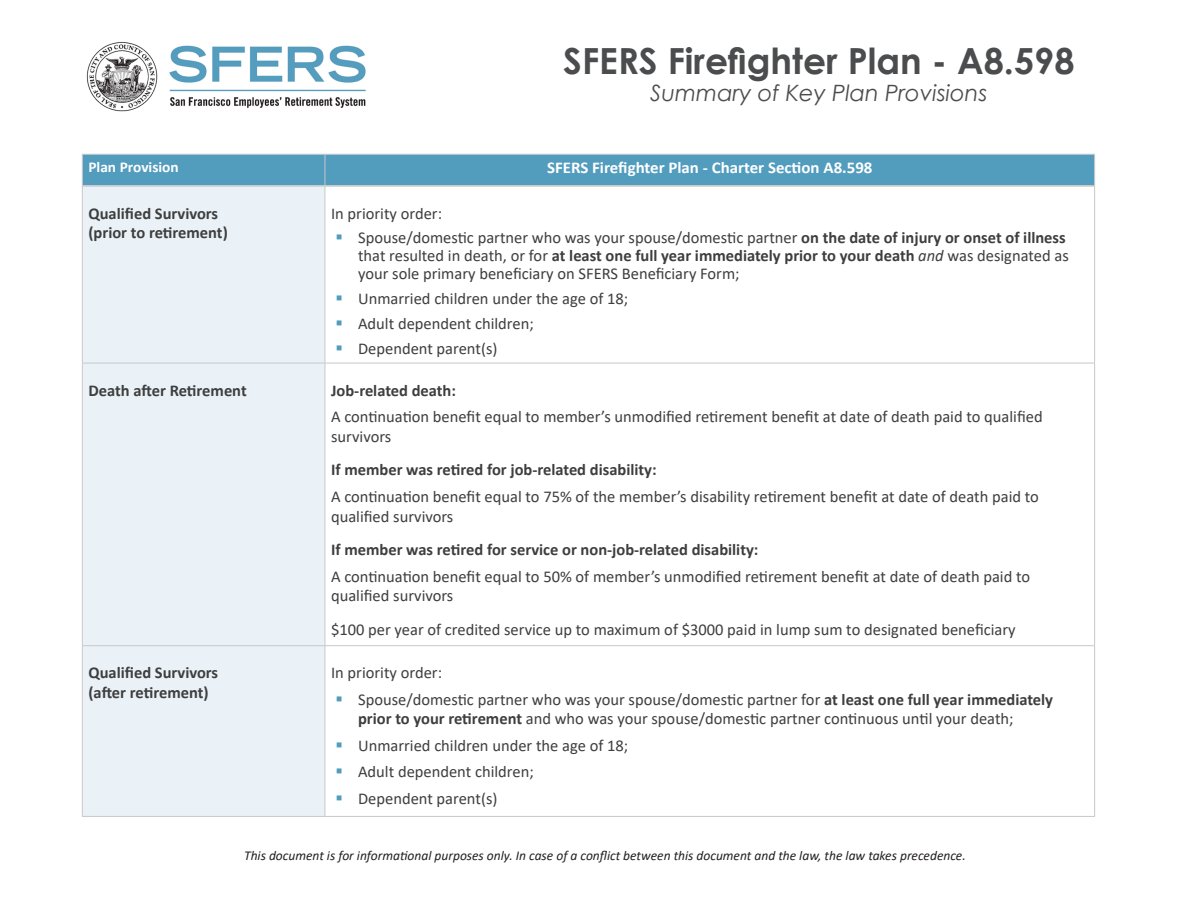
<style>
.page{position:relative;width:1188px;height:918px;background:#fff}
.page>*{position:absolute;margin:0;border:0;box-sizing:border-box;transform-origin:0 0}
.Body{font:700 36px "Century Gothic";color:#4b4c4d}
.Body-2{font:italic 22.5px "Century Gothic";color:#4b4c4d}
.t1{font:16.5px/19.8px "Calibri";color:#3e3e3f}
.t2{font:700 16.5px/19.8px "Calibri";color:#3e3e3f}
.t3{font:700 16.5px "Calibri";color:#fff}
.t4{font:700 15px "Calibri";color:#fff}
.t5{font:italic 13.5px "Calibri";color:#231f20}
.s1{font-weight:700}
.s2{font-style:italic}
</style>
<div class="page">
<div style="left:83px;top:155px;width:1011px;height:30px;background:#529cbe"></div>
<div style="left:83px;top:187px;width:242px;height:629px;background:#eaf2f7"></div>
<hr style="left:82px;top:186px;width:1px;height:177px;background:#c7c8ca">
<hr style="left:1094px;top:186px;width:1px;height:177px;background:#c7c8ca">
<hr style="left:1094px;top:363px;width:1px;height:282px;background:#c7c8ca">
<hr style="left:82px;top:646px;width:1px;height:170px;background:#c7c8ca">
<hr style="left:325px;top:646px;width:1px;height:170px;background:#c7c8ca">
<hr style="left:1094px;top:646px;width:1px;height:170px;background:#c7c8ca">
<hr style="left:82px;top:816px;width:243px;height:1px;background:#c7c8ca">
<hr style="left:82px;top:154px;width:243px;height:1px;background:#c7c8ca">
<hr style="left:82px;top:155px;width:1px;height:31px;background:#c7c8ca">
<hr style="left:325px;top:154px;width:770px;height:1px;background:#c7c8ca">
<hr style="left:325px;top:155px;width:1px;height:31px;background:#c7c8ca">
<hr style="left:1094px;top:155px;width:1px;height:31px;background:#c7c8ca">
<hr style="left:83px;top:185px;width:242px;height:1px;background:#c7c8ca">
<hr style="left:83px;top:186px;width:242px;height:1px;background:#c7c8ca">
<hr style="left:325px;top:185px;width:769px;height:1px;background:#c7c8ca">
<hr style="left:325px;top:186px;width:769px;height:1px;background:#c7c8ca">
<hr style="left:325px;top:186px;width:1px;height:177px;background:#c7c8ca">
<hr style="left:82px;top:363px;width:243px;height:1px;background:#c7c8ca">
<hr style="left:82px;top:363px;width:1px;height:282px;background:#c7c8ca">
<hr style="left:325px;top:363px;width:770px;height:1px;background:#c7c8ca">
<hr style="left:325px;top:363px;width:1px;height:282px;background:#c7c8ca">
<hr style="left:82px;top:645px;width:243px;height:1px;background:#c7c8ca">
<hr style="left:325px;top:645px;width:770px;height:1px;background:#c7c8ca">
<hr style="left:325px;top:816px;width:770px;height:1px;background:#c7c8ca">
<img style="left:86px;top:42px;width:280px;height:70px">
<p class="Body" style="left:563px;top:34px;width:513px">SFERS Firefighter Plan - A8.598</p>
<p class="Body-2" style="left:650px;top:77px;width:339px">Summary of Key Plan Provisions</p>
<p class="t4" style="left:88px;top:156px;width:92px">Plan Provision</p>
<p class="t3" style="left:547px;top:156px;width:327px">SFERS Firefighter Plan - Charter Section A8.598</p>
<p class="t2" style="left:88px;top:203px;width:141px">Qualified Survivors (prior to retirement)</p>
<p class="t1" style="left:331px;top:203px;width:113px">In priority order:</p>
<p class="t1" style="left:358px;top:228px;width:712px;line-height:18px">Spouse/domestic partner who was your spouse/domestic partner <span class="s1">on the date of injury or onset of illness </span>that resulted in death, or for <span class="s1">at least one full year immediately prior to your death</span> <span class="s2">and</span> was designated as your sole primary beneficiary on SFERS Beneficiary Form;</p>
<p class="t1" style="left:358px;top:288px;width:272px">Unmarried children under the age of 18;</p>
<p class="t1" style="left:358px;top:313px;width:177px">Adult dependent children;</p>
<p class="t1" style="left:358px;top:338px;width:141px">Dependent parent(s)</p>
<p class="t2" style="left:88px;top:380px;width:160px">Death after Retirement</p>
<p class="t2" style="left:331px;top:380px;width:126px">Job-related death:</p>
<p class="t1" style="left:331px;top:406px;width:713px">A continuation benefit equal to member’s unmodified retirement benefit at date of death paid to qualified survivors</p>
<p class="t2" style="left:331px;top:460px;width:327px">If member was retired for job-related disability:</p>
<p class="t1" style="left:331px;top:486px;width:709px">A continuation benefit equal to 75% of the member’s disability retirement benefit at date of death paid to qualified survivors</p>
<p class="t2" style="left:331px;top:539px;width:429px">If member was retired for service or non-job-related disability:</p>
<p class="t1" style="left:331px;top:566px;width:701px">A continuation benefit equal to 50% of member’s unmodified retirement benefit at date of death paid to qualified survivors</p>
<p class="t1" style="left:331px;top:619px;width:686px">$100 per year of credited service up to maximum of $3000 paid in lump sum to designated beneficiary</p>
<p class="t2" style="left:88px;top:663px;width:131px">Qualified Survivors (after retirement)</p>
<p class="t1" style="left:331px;top:663px;width:113px">In priority order:</p>
<p class="t1" style="left:358px;top:689px;width:697px">Spouse/domestic partner who was your spouse/domestic partner for <span class="s1">at least one full year immediately prior to your retirement</span> and who was your spouse/domestic partner continuous until your death;</p>
<p class="t1" style="left:358px;top:735px;width:272px">Unmarried children under the age of 18;</p>
<p class="t1" style="left:358px;top:761px;width:177px">Adult dependent children;</p>
<p class="t1" style="left:358px;top:788px;width:141px">Dependent parent(s)</p>
<p class="t5" style="left:244px;top:846px;width:723px">This document is for informational purposes only. In case of a conflict between this document and the law, the law takes precedence.</p>
</div>
